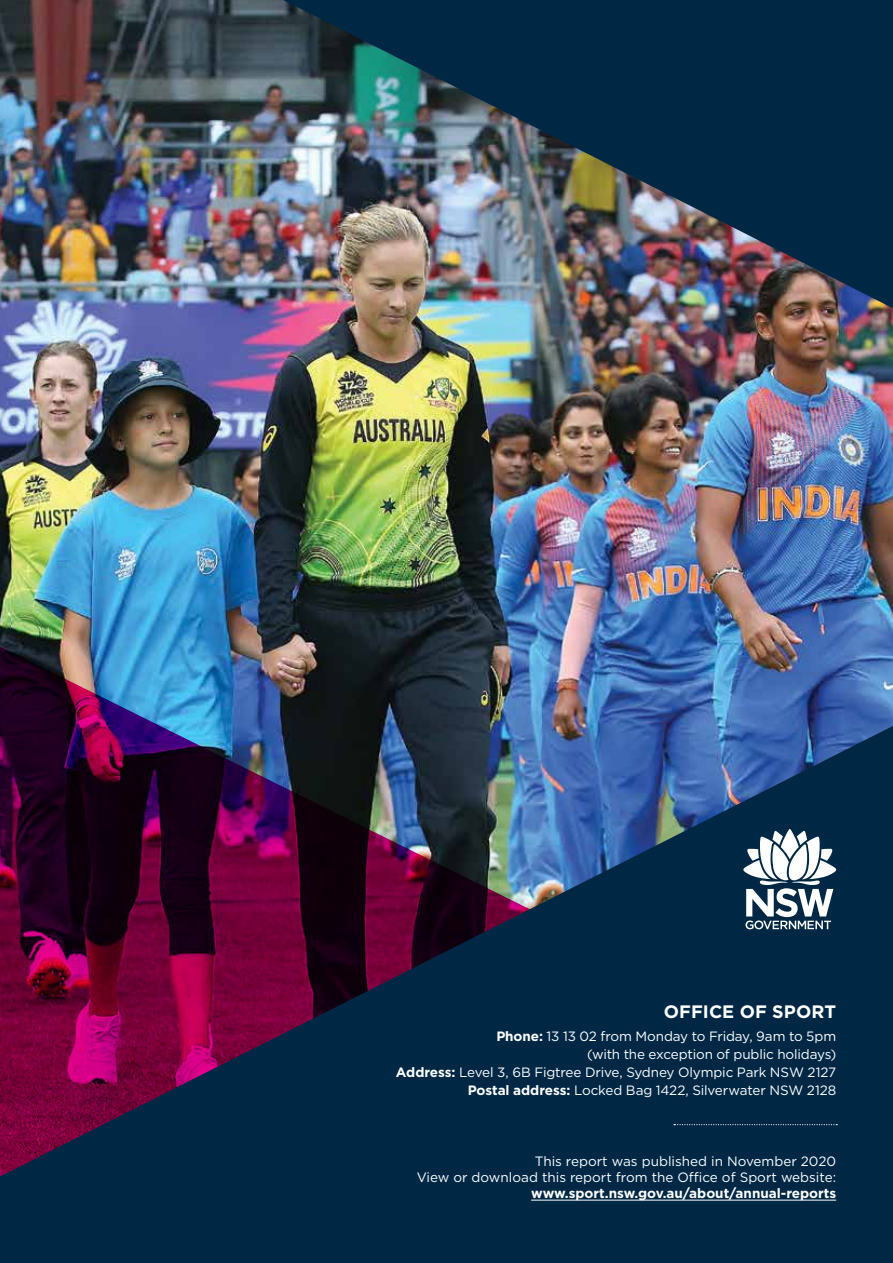
<style>
.page{position:relative;width:893px;height:1263px;background:#fff}
.page>*{position:absolute;margin:0;border:0;box-sizing:border-box;transform-origin:0 0}
.t1{font:700 18px "Gotham HTF";letter-spacing:.005em;color:#fff}
.t2{font:13.5px/18px "Gotham HTF";letter-spacing:-.005em;color:#fff;text-align:right}
.t3{font:700 13.5px "Gotham HTF";color:#fff}
.s1{font-weight:700}
</style>
<div class="page">
<img style="left:0;top:0;width:893px;height:590px">
<img style="left:0;top:590px;width:893px;height:136px">
<svg style="left:0;top:726px;width:893px;height:537px;background:#202448"></svg>
<img style="left:283px;top:0;width:610px;height:308px">
<hr style="left:531px;top:1200px;width:305px;height:1px;background:#fff">
<svg style="left:743px;top:829px;width:93px;height:100px"></svg>
<svg style="left:674px;top:1124px;width:163px;height:1px"></svg>
<h1 class="t1" style="left:664px;top:1001px;width:174px">OFFICE OF SPORT</h1>
<p class="t2" style="left:396px;top:1027px;width:442px"><span class="s1">Phone:</span> 13 13 02 from Monday to Friday, 9am to 5pm<br>(with the exception of public holidays)<br><span class="s1">Address:</span> Level 3, 6B Figtree Drive, Sydney Olympic Park NSW 2127<br><span class="s1">Postal address:</span> Locked Bag 1422, Silverwater NSW 2128</p>
<p class="t2" style="left:417px;top:1153px;width:421px;line-height:16.2px">This report was published in November 2020<br>View or download this report from the Office of Sport website:</p>
<p class="t3" style="left:531px;top:1186px;width:307px">www.sport.nsw.gov.au/about/annual-reports</p>
</div>
